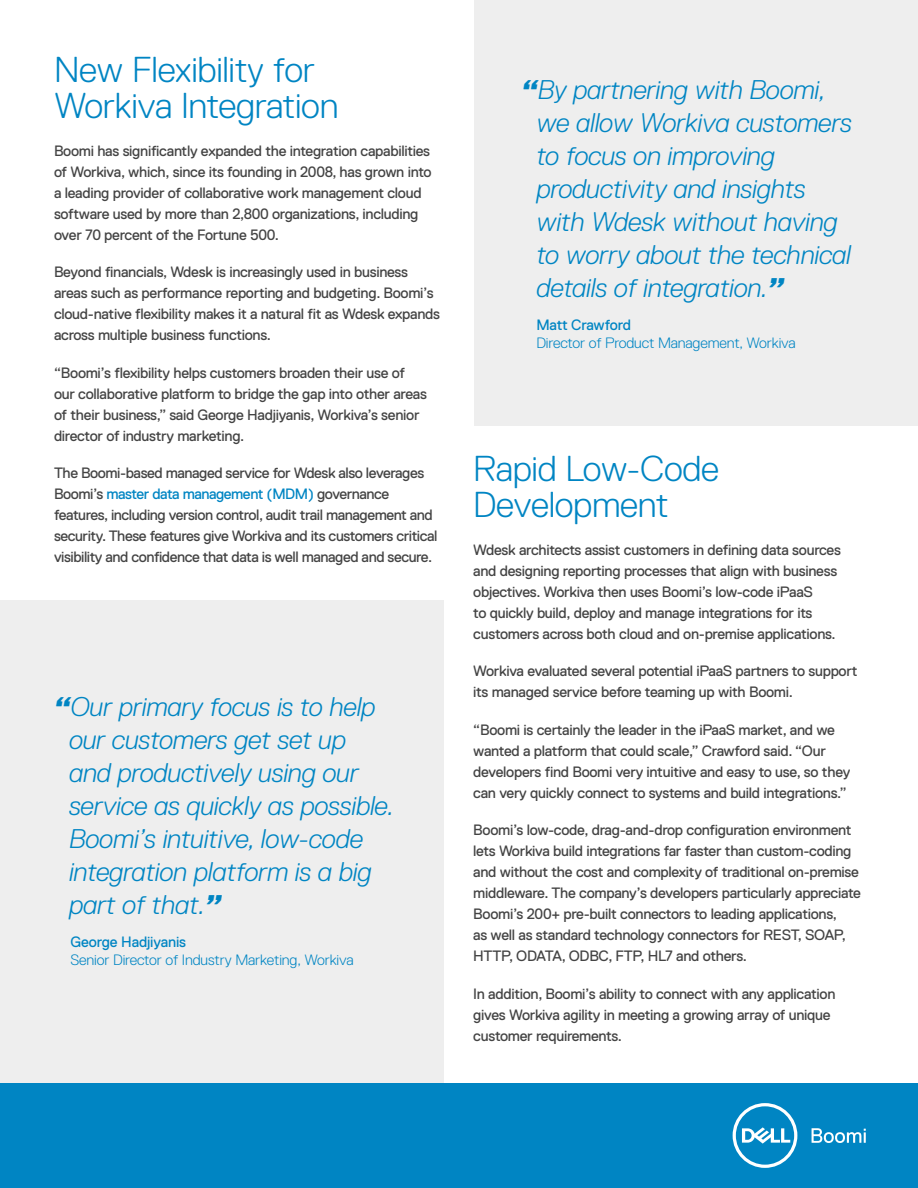
<style>
.page{position:relative;width:918px;height:1188px;background:#fff}
.page>*{position:absolute;margin:0;border:0;box-sizing:border-box;transform-origin:0 0}
.body{font:300 36px/36px "Dell Replica";letter-spacing:-.01em;color:#0085c3}
.Big_Quote{font:italic 300 27px/33px "Dell Replica";letter-spacing:-.01em;color:#0085c3}
.body-2{font:15px/21px "Dell Replica";letter-spacing:-.02em;color:#444}
.Quote_info{font:300 15px "Dell Replica";letter-spacing:-.01em;color:#0085c3}
.Quote_info-2{font:15px "Dell Replica";letter-spacing:-.01em;color:#0085c3}
.s1{color:#0085c3}
.s2{font-weight:800}
</style>
<div class="page">
<div style="left:0;top:1083px;width:918px;height:105px;background:#0085c3"></div>
<div style="left:0;top:600px;width:444px;height:483px;background:#eee"></div>
<div style="left:474px;top:0;width:444px;height:426px;background:#eee"></div>
<svg style="left:733px;top:1103px;width:64px;height:65px"></svg>
<svg style="left:812px;top:1128px;width:54px;height:15px"></svg>
<p class="body" style="left:54px;top:52px;width:286px">New Flexibility for<br>Workiva Integration</p>
<p class="body-2" style="left:54px;top:140px;width:379px">Boomi has significantly expanded the integration capabilities of Workiva, which, since its founding in 2008, has grown into a leading provider of collaborative work management cloud software used by more than 2,800 organizations, including over 70 percent of the Fortune 500.</p>
<p class="body-2" style="left:54px;top:261px;width:388px">Beyond financials, Wdesk is increasingly used in business areas such as performance reporting and budgeting. Boomi’s cloud-native flexibility makes it a natural fit as Wdesk expands across multiple business functions.</p>
<p class="body-2" style="left:54px;top:362px;width:375px">“Boomi’s flexibility helps customers broaden their use of our collaborative platform to bridge the gap into other areas of their business,” said George Hadjiyanis, Workiva’s senior director of industry marketing.</p>
<p class="body-2" style="left:54px;top:462px;width:385px">The Boomi-based managed service for Wdesk also leverages Boomi’s <span class="s1">master data management (MDM)</span> governance features, including version control, audit trail management and security. These features give Workiva and its customers critical visibility and confidence that data is well managed and secure.</p>
<p class="Big_Quote" style="left:69px;top:690px;width:327px;text-indent:-15px"><span class="s2">“</span>Our primary focus is to help our customers get set up and productively using our service as quickly as possible.<br>Boomi’s intuitive, low-code integration platform is a big part of that.<span class="s2">”</span></p>
<p class="Quote_info-2" style="left:70px;top:933px;width:117px">George Hadjiyanis</p>
<p class="Quote_info" style="left:70px;top:951px;width:285px">Senior Director of Industry Marketing, Workiva</p>
<p class="Big_Quote" style="left:536px;top:73px;width:317px;text-indent:-15px"><span class="s2">“</span>By partnering with Boomi, we allow Workiva customers to focus on improving productivity and insights with Wdesk without having to worry about the technical details of integration.<span class="s2">”</span></p>
<p class="Quote_info-2" style="left:536px;top:317px;width:96px">Matt Crawford</p>
<p class="Quote_info" style="left:536px;top:335px;width:261px">Director of Product Management, Workiva</p>
<p class="body" style="left:473px;top:451px;width:247px">Rapid Low-Code<br>Development</p>
<p class="body-2" style="left:473px;top:539px;width:369px">Wdesk architects assist customers in defining data sources and designing reporting processes that align with business objectives. Workiva then uses Boomi’s low-code iPaaS<br>to quickly build, deploy and manage integrations for its customers across both cloud and on-premise applications.</p>
<p class="body-2" style="left:473px;top:660px;width:386px">Workiva evaluated several potential iPaaS partners to support its managed service before teaming up with Boomi.</p>
<p class="body-2" style="left:473px;top:719px;width:379px">“Boomi is certainly the leader in the iPaaS market, and we wanted a platform that could scale,” Crawford said. “Our developers find Boomi very intuitive and easy to use, so they can very quickly connect to systems and build integrations.”</p>
<p class="body-2" style="left:473px;top:819px;width:389px">Boomi’s low-code, drag-and-drop configuration environment lets Workiva build integrations far faster than custom-coding and without the cost and complexity of traditional on-premise middleware. The company’s developers particularly appreciate Boomi’s 200+ pre-built connectors to leading applications,<br>as well as standard technology connectors for REST, SOAP, HTTP, ODATA, ODBC, FTP, HL7 and others.</p>
<p class="body-2" style="left:473px;top:983px;width:364px">In addition, Boomi’s ability to connect with any application gives Workiva agility in meeting a growing array of unique customer requirements.</p>
</div>
